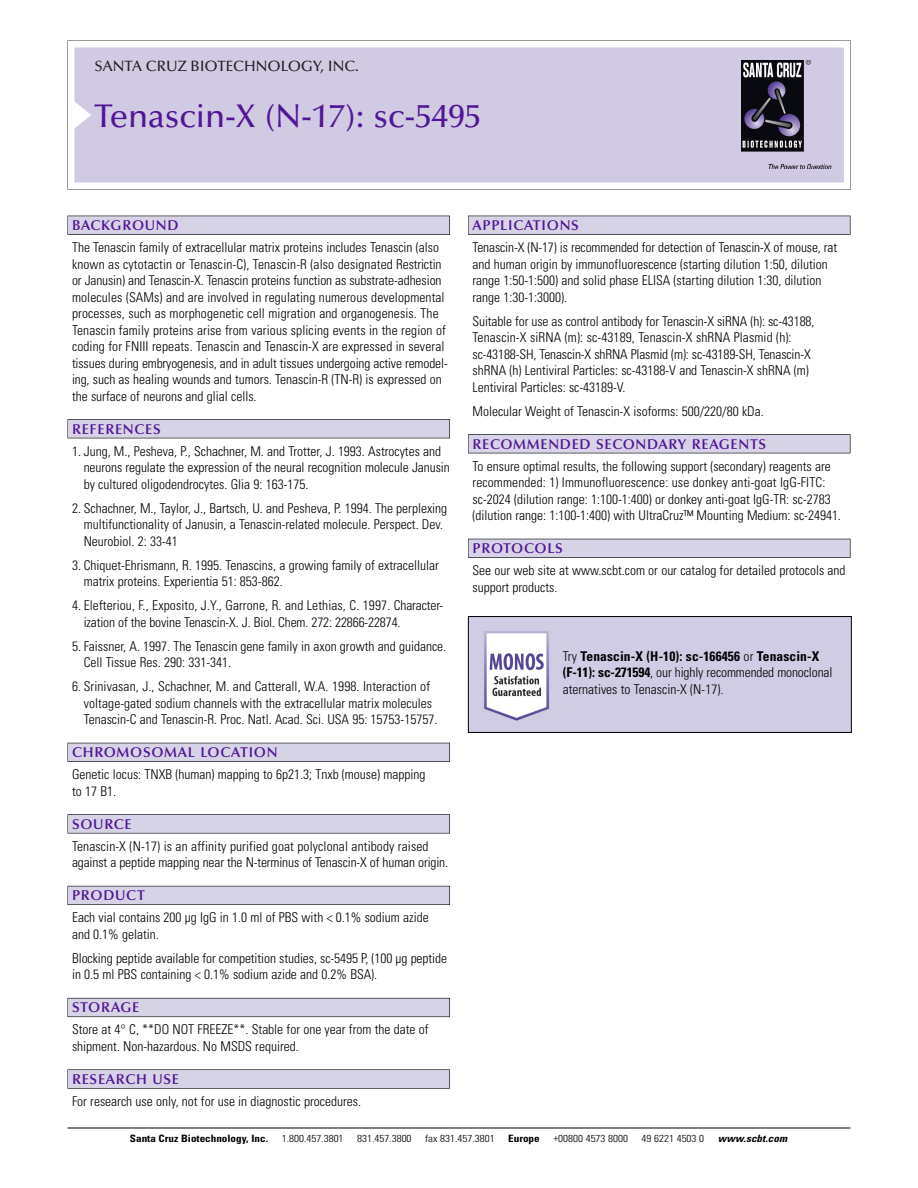
<style>
.page{position:relative;width:918px;height:1188px;background:#fff}
.page>*{position:absolute;margin:0;border:0;box-sizing:border-box;transform-origin:0 0}
.t1{font:500 33px "Optima";color:#511695}
.t2{font:500 15px "Optima";color:#231f20}
.t3{font:600 14.25px "Optima";letter-spacing:.05em;color:#511695}
.t4{font:300 condensed 13.5px/16.5px "Univers";color:#000}
.t5{font:300 condensed 10.2px "Univers";color:#000;scale:1.1 1}
.t6{font:700 condensed 10.2px "Univers";color:#000;scale:1.1 1}
.t7{font:italic 700 condensed 10.2px "Univers";letter-spacing:.005em;color:#000;scale:1.1 1}
.s1{font-weight:700}
</style>
<div class="page">
<svg style="left:68px;top:40px;width:783px;height:149px"></svg>
<div style="left:74px;top:47px;width:770px;height:135px;background:#d1cae3"></div>
<img style="left:741px;top:60px;width:90px;height:108px">
<div style="left:68px;top:216px;width:382px;height:19px;background:#525155"></div>
<div style="left:68px;top:216px;width:381px;height:18px;background:#d7d3e7"></div>
<div style="left:68px;top:419px;width:382px;height:19px;background:#525155"></div>
<div style="left:68px;top:420px;width:381px;height:18px;background:#d7d3e7"></div>
<div style="left:68px;top:743px;width:382px;height:19px;background:#525158"></div>
<div style="left:68px;top:743px;width:381px;height:18px;background:#d7d3e7"></div>
<div style="left:68px;top:814px;width:382px;height:19px;background:#575759"></div>
<div style="left:68px;top:815px;width:381px;height:18px;background:#d7d3e7"></div>
<div style="left:68px;top:886px;width:382px;height:19px;background:#5b5a62"></div>
<div style="left:68px;top:886px;width:381px;height:18px;background:#d7d3e7"></div>
<div style="left:68px;top:998px;width:382px;height:19px;background:#66646e"></div>
<div style="left:68px;top:998px;width:381px;height:18px;background:#d7d3e7"></div>
<div style="left:68px;top:1069px;width:382px;height:20px;background:#616161"></div>
<div style="left:68px;top:1070px;width:381px;height:18px;background:#d7d3e7"></div>
<div style="left:468px;top:216px;width:382px;height:19px;background:#525155"></div>
<div style="left:468px;top:216px;width:382px;height:18px;background:#d7d3e7"></div>
<div style="left:468px;top:434px;width:382px;height:19px;background:#525155"></div>
<div style="left:468px;top:435px;width:382px;height:18px;background:#d7d3e7"></div>
<div style="left:468px;top:539px;width:382px;height:19px;background:#525158"></div>
<div style="left:468px;top:539px;width:382px;height:18px;background:#d7d3e7"></div>
<hr style="left:68px;top:1128px;width:782px;height:1px;background:#000">
<img style="left:470px;top:618px;width:380px;height:113px">
<div style="left:468px;top:616px;width:384px;height:117px;border:1px solid #000"></div>
<p class="t2" style="left:94px;top:61px;width:266px">SANTA CRUZ BIOTECHNOLOGY, INC.</p>
<h1 class="t1" style="left:94px;top:103px;width:388px">Tenascin-X (N-17): sc-5495</h1>
<p class="t3" style="left:72px;top:219px;width:108px">BACKGROUND</p>
<p class="t4" style="left:72px;top:240px;width:377px">The Tenascin family of extracellular matrix proteins includes Tenascin (also known as cytotactin or Tenascin-C), Tenascin-R (also designated Restrictin or Janusin) and Tenascin-X. Tenascin proteins function as substrate-adhesion molecules (SAMs) and are involved in regulating numerous developmental processes, such as morphogenetic cell migration and organogenesis. The Tenascin family proteins arise from various splicing events in the region of coding for FNIII repeats. Tenascin and Tenascin-X are expressed in several tissues during embryogenesis, and in adult tissues undergoing active remodel&shy;ing, such as healing wounds and tumors. Tenascin-R (TN-R) is expressed on the surface of neurons and glial cells.</p>
<p class="t3" style="left:72px;top:423px;width:90px">REFERENCES</p>
<p class="t4" style="left:84px;top:444px;width:368px;text-indent:-12px">1. Jung, M., Pesheva, P., Schachner, M. and Trotter, J. 1993. Astrocytes and neurons regulate the expression of the neural recognition molecule Janusin by cultured oligodendrocytes. Glia 9: 163-175.</p>
<p class="t4" style="left:84px;top:501px;width:365px;text-indent:-12px">2. Schachner, M., Taylor, J., Bartsch, U. and Pesheva, P. 1994. The perplexing multifunctionality of Janusin, a Tenascin-related molecule. Perspect. Dev.<br>Neurobiol. 2: 33-41</p>
<p class="t4" style="left:84px;top:558px;width:357px;text-indent:-12px">3. Chiquet-Ehrismann, R. 1995. Tenascins, a growing family of extracellular matrix proteins. Experientia 51: 853-862.</p>
<p class="t4" style="left:84px;top:598px;width:361px;text-indent:-12px">4. Elefteriou, F., Exposito, J.Y., Garrone, R. and Lethias, C. 1997. Character&shy;ization of the bovine Tenascin-X. J. Biol. Chem. 272: 22866-22874.</p>
<p class="t4" style="left:84px;top:639px;width:364px;text-indent:-12px">5. Faissner, A. 1997. The Tenascin gene family in axon growth and guidance.<br>Cell Tissue Res. 290: 331-341.</p>
<p class="t4" style="left:84px;top:679px;width:355px;text-indent:-12px">6. Srinivasan, J., Schachner, M. and Catterall, W.A. 1998. Interaction of voltage-gated sodium channels with the extracellular matrix molecules<br>Tenascin-C and Tenascin-R. Proc. Natl. Acad. Sci. USA 95: 15753-15757.</p>
<p class="t3" style="left:72px;top:747px;width:207px">CHROMOSOMAL LOCATION</p>
<p class="t4" style="left:72px;top:767px;width:355px">Genetic locus: TNXB (human) mapping to 6p21.3; Tnxb (mouse) mapping to 17 B1.</p>
<p class="t3" style="left:72px;top:818px;width:61px">SOURCE</p>
<p class="t4" style="left:72px;top:839px;width:378px">Tenascin-X (N-17) is an affinity purified goat polyclonal antibody raised against a peptide mapping near the N-terminus of Tenascin-X of human origin.</p>
<p class="t3" style="left:72px;top:890px;width:74px">PRODUCT</p>
<p class="t4" style="left:72px;top:910px;width:358px">Each vial contains 200 µg IgG in 1.0 ml of PBS with &lt; 0.1% sodium azide and 0.1% gelatin.</p>
<p class="t4" style="left:72px;top:951px;width:377px">Blocking peptide available for competition studies, sc-5495 P, (100 µg peptide in 0.5 ml PBS containing &lt; 0.1% sodium azide and 0.2% BSA).</p>
<p class="t3" style="left:72px;top:1002px;width:69px">STORAGE</p>
<p class="t4" style="left:72px;top:1022px;width:358px">Store at 4° C, **DO NOT FREEZE**. Stable for one year from the date of shipment. Non-hazardous. No MSDS required.</p>
<p class="t3" style="left:72px;top:1073px;width:109px">RESEARCH USE</p>
<p class="t4" style="left:72px;top:1094px;width:290px">For research use only, not for use in diagnostic procedures.</p>
<p class="t3" style="left:473px;top:219px;width:108px">APPLICATIONS</p>
<p class="t4" style="left:473px;top:240px;width:366px">Tenascin-X (N-17) is recommended for detection of Tenascin-X of mouse, rat and human origin by immunofluorescence (starting dilution 1:50, dilution range 1:50-1:500) and solid phase ELISA (starting dilution 1:30, dilution range 1:30-1:3000).</p>
<p class="t4" style="left:473px;top:314px;width:343px">Suitable for use as control antibody for Tenascin-X siRNA (h): sc-43188, Tenascin-X siRNA (m): sc-43189, Tenascin-X shRNA Plasmid (h): sc-43188-SH, Tenascin-X shRNA Plasmid (m): sc-43189-SH, Tenascin-X shRNA (h) Lentiviral Particles: sc-43188-V and Tenascin-X shRNA (m)<br>Lentiviral Particles: sc-43189-V.</p>
<p class="t4" style="left:473px;top:404px;width:293px">Molecular Weight of Tenascin-X isoforms: 500/220/80 kDa.</p>
<p class="t3" style="left:473px;top:438px;width:295px">RECOMMENDED SECONDARY REAGENTS</p>
<p class="t4" style="left:473px;top:459px;width:370px">To ensure optimal results, the following support (secondary) reagents are recommended: 1) Immunofluorescence: use donkey anti-goat IgG-FITC: sc-2024 (dilution range: 1:100-1:400) or donkey anti-goat IgG-TR: sc-2783 (dilution range: 1:100-1:400) with UltraCruz™ Mounting Medium: sc-24941.</p>
<p class="t3" style="left:473px;top:543px;width:92px">PROTOCOLS</p>
<p class="t4" style="left:473px;top:563px;width:375px">See our web site at www.scbt.com or our catalog for detailed protocols and support products.</p>
<p class="t4" style="left:563px;top:649px;width:271px">Try <span class="s1">Tenascin-X (H-10): sc-166456</span> or <span class="s1">Tenascin-X (F-11): sc-271594</span>, our highly recommended monoclonal aternatives to Tenascin-X (N-17).</p>
<p class="t6" style="left:130px;top:1135px;width:127px">Santa Cruz Biotechnology, Inc.</p>
<p class="t5" style="left:282px;top:1135px;width:58px">1.800.457.3801</p>
<p class="t5" style="left:357px;top:1135px;width:51px">831.457.3800</p>
<p class="t5" style="left:425px;top:1135px;width:65px">fax 831.457.3801</p>
<p class="t6" style="left:508px;top:1135px;width:30px">Europe</p>
<p class="t5" style="left:553px;top:1135px;width:69px">+00800 4573 8000</p>
<p class="t5" style="left:642px;top:1135px;width:58px">49 6221 4503 0</p>
<p class="t7" style="left:718px;top:1135px;width:64px">www.scbt.com</p>
</div>
